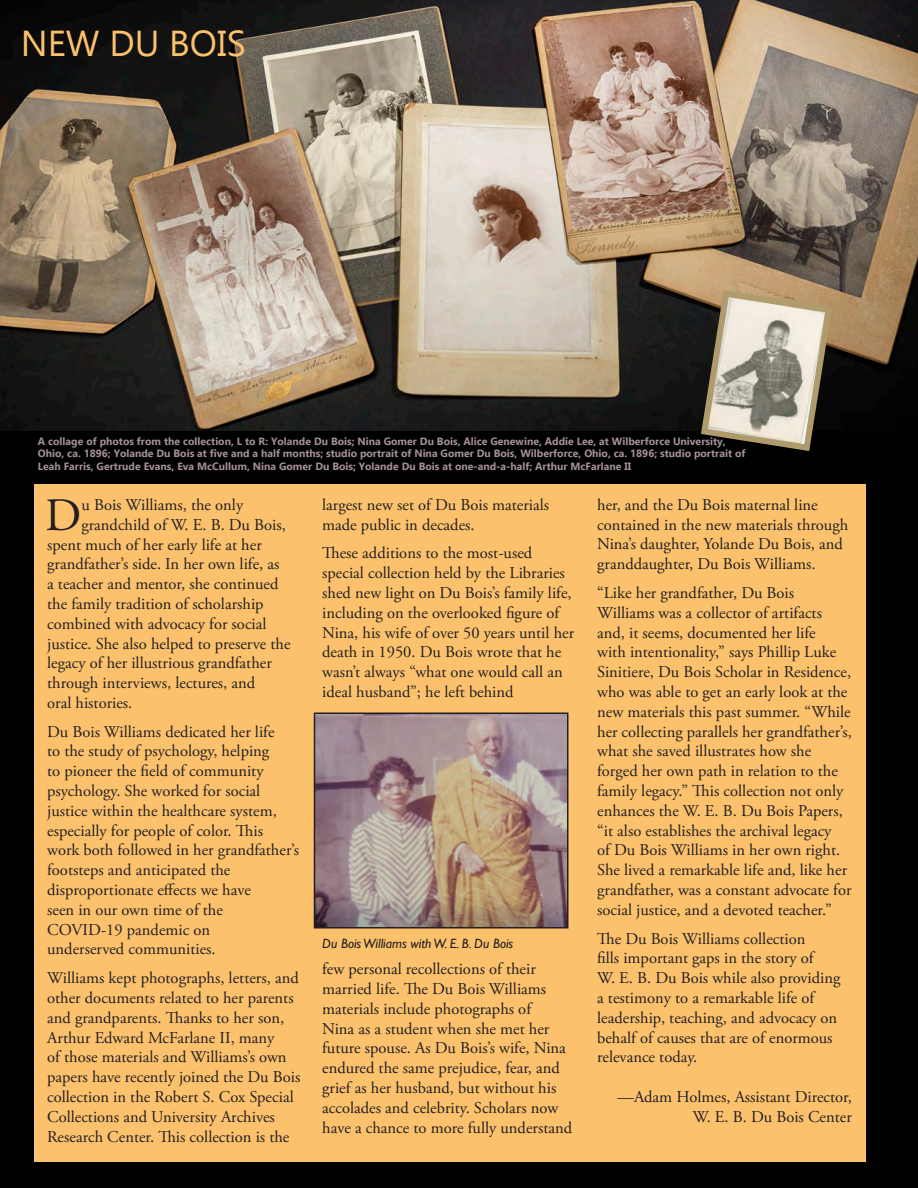
<style>
.page{position:relative;width:918px;height:1188px;background:#fff}
.page>*{position:absolute;margin:0;border:0;box-sizing:border-box;transform-origin:0 0}
.t1{font:46.35px "Adobe Garamond Pro";color:#231f20}
.t2{font:36px "Ebrima";color:#fbc16d}
.t3{font:16.5px/19.8px "Adobe Garamond Pro";color:#231f20}
.t4{font:italic 13.5px "Gill Sans";color:#231f20}
.t5{font:700 10.5px/12.6px "Ebrima";color:#a6909b}
</style>
<div class="page">
<div style="left:0;top:0;width:917px;height:1188px;background:#000"></div>
<div style="left:34px;top:484px;width:831px;height:677px;background:#fbc16d"></div>
<img style="left:317px;top:715px;width:248px;height:210px">
<div style="left:314px;top:712px;width:254px;height:216px;border:2px solid #231f20"></div>
<img style="left:0;top:0;width:917px;height:430px">
<svg style="left:697px;top:287px;width:138px;height:164px;background:#9c9483"></svg>
<p class="t2" style="left:21px;top:17px;width:226px">NEW DU BOIS</p>
<p class="t5" style="left:38px;top:434px;width:709px">A collage of photos from the collection, L to R: Yolande Du Bois; Nina Gomer Du Bois, Alice Genewine, Addie Lee, at Wilberforce University,<br>Ohio, ca. 1896; Yolande Du Bois at five and a half months; studio portrait of Nina Gomer Du Bois, Wilberforce, Ohio, ca. 1896; studio portrait of<br>Leah Farris, Gertrude Evans, Eva McCullum, Nina Gomer Du Bois; Yolande Du Bois at one-and-a-half; Arthur McFarlane II</p>
<p class="t1" style="left:45px;top:487px;width:38px">D</p>
<p class="t3" style="left:81px;top:495px;width:163px">u Bois Williams, the only</p>
<p class="t3" style="left:81px;top:515px;width:206px">grandchild of W. E. B. Du Bois,</p>
<p class="t3" style="left:47px;top:535px;width:216px">spent much of her early life at her</p>
<p class="t3" style="left:47px;top:555px;width:234px">grandfather’s side. In her own life, as</p>
<p class="t3" style="left:47px;top:575px;width:233px">a teacher and mentor, she continued</p>
<p class="t3" style="left:47px;top:594px;width:218px">the family tradition of scholarship</p>
<p class="t3" style="left:47px;top:614px;width:221px">combined with advocacy for social</p>
<p class="t3" style="left:47px;top:634px;width:245px">justice. She also helped to preserve the</p>
<p class="t3" style="left:47px;top:654px;width:226px">legacy of her illustrious grandfather</p>
<p class="t3" style="left:47px;top:674px;width:210px">through interviews, lectures, and</p>
<p class="t3" style="left:47px;top:693px;width:87px">oral histories.</p>
<p class="t3" style="left:47px;top:722px;width:253px">Du Bois Williams dedicated her life<br>to the study of psychology, helping<br>to pioneer the field of community psychology. She worked for social justice within the healthcare system, especially for people of color. This work both followed in her grandfather’s footsteps and anticipated the disproportionate effects we have<br>seen in our own time of the</p>
<p class="t3" style="left:47px;top:920px;width:170px">COVID-19 pandemic on underserved communities.</p>
<p class="t3" style="left:47px;top:969px;width:255px">Williams kept photographs, letters, and other documents related to her parents and grandparents. Thanks to her son, Arthur Edward McFarlane II, many<br>of those materials and Williams’s own papers have recently joined the Du Bois collection in the Robert S. Cox Special Collections and University Archives Research Center. This collection is the</p>
<p class="t3" style="left:322px;top:495px;width:228px">largest new set of Du Bois materials made public in decades.</p>
<p class="t3" style="left:322px;top:544px;width:253px">These additions to the most-used special collection held by the Libraries shed new light on Du Bois’s family life, including on the overlooked figure of Nina, his wife of over 50 years until her death in 1950. Du Bois wrote that he wasn’t always “what one would call an ideal husband”; he left behind</p>
<p class="t4" style="left:322px;top:936px;width:193px">Du Bois Williams with W. E. B. Du Bois</p>
<p class="t3" style="left:322px;top:960px;width:251px">few personal recollections of their married life. The Du Bois Williams materials include photographs of<br>Nina as a student when she met her future spouse. As Du Bois’s wife, Nina endured the same prejudice, fear, and grief as her husband, but without his accolades and celebrity. Scholars now have a chance to more fully understand</p>
<p class="t3" style="left:597px;top:495px;width:252px">her, and the Du Bois maternal line contained in the new materials through Nina’s daughter, Yolande Du Bois, and granddaughter, Du Bois Williams.</p>
<p class="t3" style="left:597px;top:584px;width:256px">“Like her grandfather, Du Bois Williams was a collector of artifacts and, it seems, documented her life<br>with intentionality,” says Phillip Luke Sinitiere, Du Bois Scholar in Residence, who was able to get an early look at the new materials this past summer. “While her collecting parallels her grandfather’s, what she saved illustrates how she forged her own path in relation to the family legacy.” This collection not only enhances the W. E. B. Du Bois Papers, “it also establishes the archival legacy<br>of Du Bois Williams in her own right.<br>She lived a remarkable life and, like her grandfather, was a constant advocate for social justice, and a devoted teacher.”</p>
<p class="t3" style="left:597px;top:929px;width:245px">The Du Bois Williams collection<br>fills important gaps in the story of<br>W. E. B. Du Bois while also providing a testimony to a remarkable life of leadership, teaching, and advocacy on behalf of causes that are of enormous relevance today.</p>
<p class="t3" style="left:617px;top:1088px;width:236px">—Adam Holmes, Assistant Director,</p>
<p class="t3" style="left:692px;top:1107px;width:160px">W. E. B. Du Bois Center</p>
</div>
